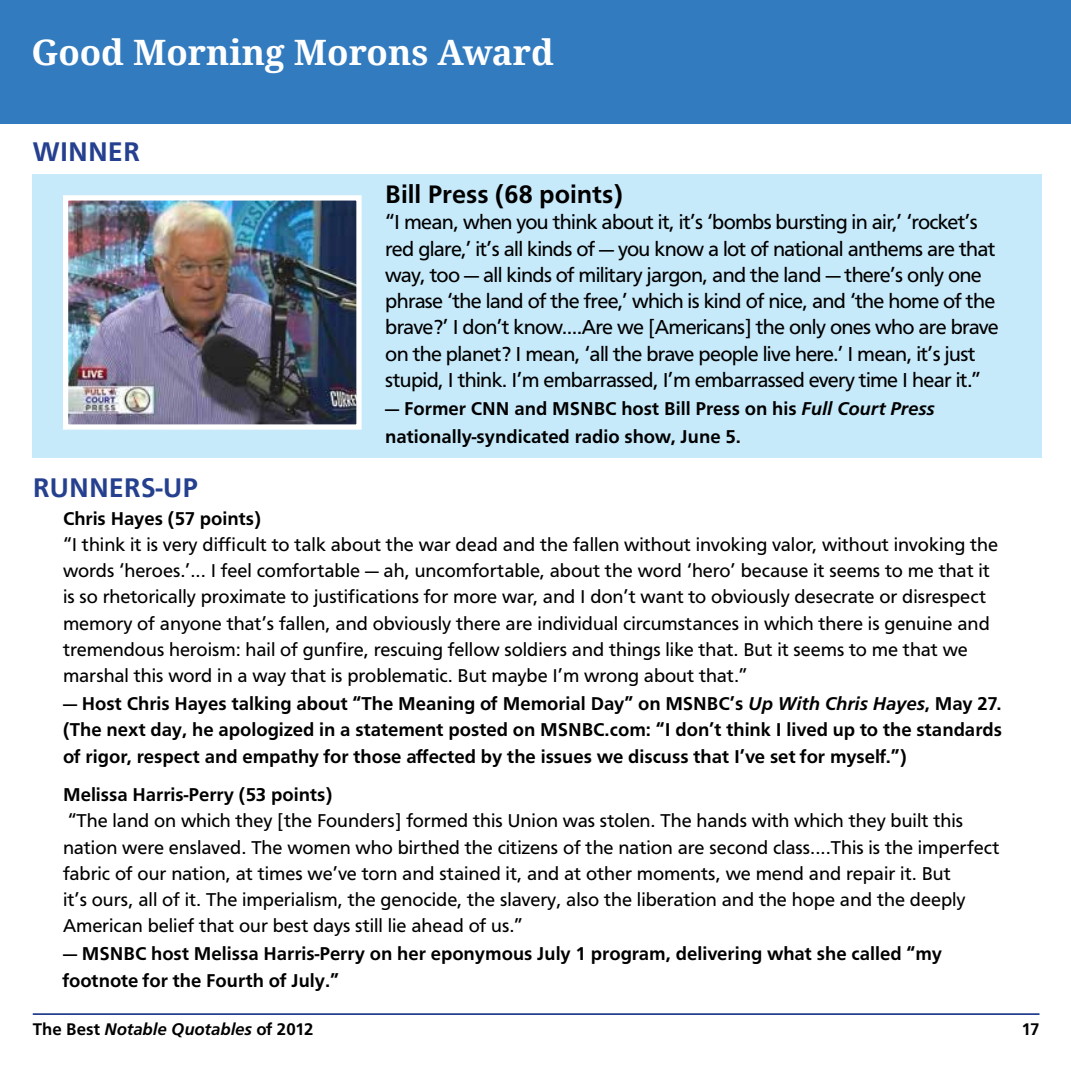
<style>
.page{position:relative;width:1071px;height:1071px;background:#fff}
.page>*{position:absolute;margin:0;border:0;box-sizing:border-box;transform-origin:0 0}
.t1{font:700 35px "Droid Serif";color:#fff}
.t2{font:700 28px "Carto Gothic Std";color:#25408f}
.t3{font:700 26.25px "Carto Gothic Std";color:#000}
.t4{font:21px/26.2px "Carto Gothic Std";letter-spacing:-.03em;color:#000}
.t5{font:19.25px/26.2px "Carto Gothic Std";color:#000}
.t6{font:700 19.25px/26.2px "Carto Gothic Std";color:#000}
.t7{font:italic 700 17.5px "Carto Gothic Std";letter-spacing:-.005em;color:#000}
.t8{font:700 17.5px "Carto Gothic Std";color:#000}
.s1{font-style:italic}
.s2{font-style:normal}
</style>
<div class="page">
<hr style="left:33px;top:1013px;width:1007px;height:2px;background:#25408f">
<div style="left:0;top:0;width:1071px;height:123px;background:#327bbf"></div>
<div style="left:33px;top:175px;width:1009px;height:283px;background:#c7eafb"></div>
<img style="left:69px;top:201px;width:287px;height:223px">
<div style="left:63px;top:195px;width:299px;height:235px;border:5px solid #fff"></div>
<h1 class="t1" style="left:32px;top:31px;width:524px">Good Morning Morons Award</h1>
<h2 class="t2" style="left:33px;top:136px;width:108px">WINNER</h2>
<h2 class="t2" style="left:33px;top:472px;width:167px">RUNNERS-UP</h2>
<h3 class="t3" style="left:385px;top:179px;width:239px">Bill Press (68 points)</h3>
<p class="t4" style="left:385px;top:209px;width:615px">“I mean, when you think about it, it’s ‘bombs bursting in air,’ ‘rocket’s red glare,’ it’s all kinds of — you know a lot of national anthems are that way, too — all kinds of military jargon, and the land — there’s only one phrase ‘the land of the free,’ which is kind of nice, and ‘the home of the brave?’ I don’t know....Are we [Americans] the only ones who are brave on the planet? I mean, ‘all the brave people live here.’ I mean, it’s just stupid, I think. I’m embarrassed, I’m embarrassed every time I hear it.”</p>
<p class="t6" style="left:385px;top:394px;width:551px;line-height:28px">— Former CNN and MSNBC host Bill Press on his <span class="s1">Full Court Press </span>nationally-syndicated radio show, June 5.</p>
<p class="t6" style="left:63px;top:505px;width:200px">Chris Hayes (57 points)</p>
<p class="t5" style="left:63px;top:531px;width:937px">“I think it is very difficult to talk about the war dead and the fallen without invoking valor, without invoking the words ‘heroes.’... I feel comfortable — ah, uncomfortable, about the word ‘hero’ because it seems to me that it is so rhetorically proximate to justifications for more war, and I don’t want to obviously desecrate or disrespect memory of anyone that’s fallen, and obviously there are individual circumstances in which there is genuine and tremendous heroism: hail of gunfire, rescuing fellow soldiers and things like that. But it seems to me that we marshal this word in a way that is problematic. But maybe I’m wrong about that.”</p>
<p class="t6" style="left:63px;top:691px;width:941px;text-align:justify">— Host Chris Hayes talking about “The Meaning of Memorial Day” on MSNBC’s <span class="s1">Up With Chris Hayes</span>, May 27. (The next day, he apologized in a statement posted on MSNBC.com: “I don’t think I lived up to the standards of rigor, respect and empathy for those affected by the issues we discuss that I’ve set for myself.”)</p>
<p class="t6" style="left:63px;top:782px;width:271px">Melissa Harris-Perry (53 points)</p>
<p class="t5" style="left:63px;top:808px;width:938px">“The land on which they [the Founders] formed this Union was stolen. The hands with which they built this nation were enslaved. The women who birthed the citizens of the nation are second class....This is the imperfect fabric of our nation, at times we’ve torn and stained it, and at other moments, we mend and repair it. But<br>it’s ours, all of it. The imperialism, the genocide, the slavery, also the liberation and the hope and the deeply American belief that our best days still lie ahead of us.”</p>
<p class="t6" style="left:63px;top:941px;width:881px">— MSNBC host Melissa Harris-Perry on her eponymous July 1 program, delivering what she called “my footnote for the Fourth of July.”</p>
<p class="t7" style="left:33px;top:1019px;width:282px"><span class="s2">The Best</span> Notable Quotables <span class="s2">of 2012</span></p>
<p class="t8" style="left:1022px;top:1019px;width:19px">17</p>
</div>
